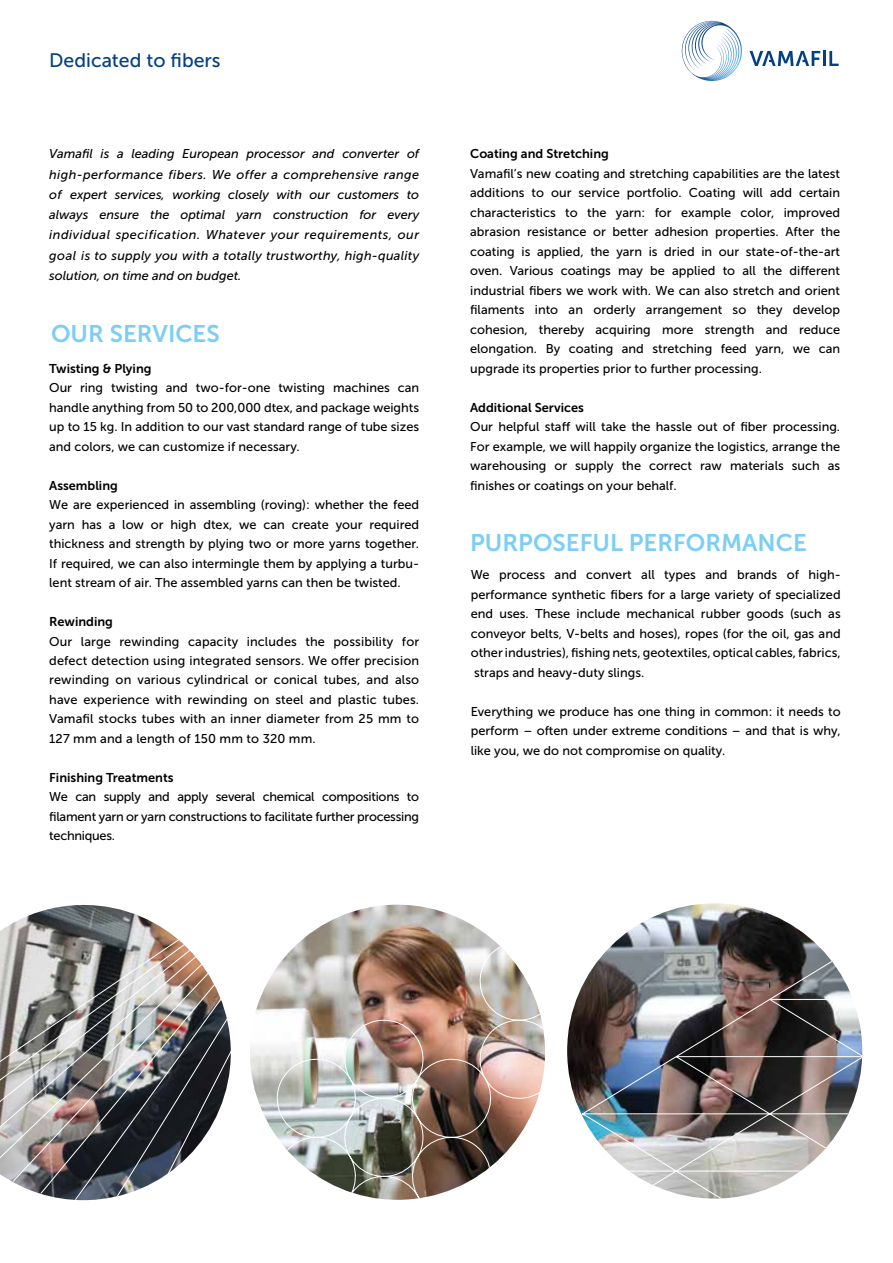
<style>
.page{position:relative;width:893px;height:1263px;background:#fff}
.page>*{position:absolute;margin:0;border:0;box-sizing:border-box;transform-origin:0 0}
.t1{font:24px "Museo Sans 700";color:#7ccef5}
.t2{font:19.5px "Museo Sans 500";color:#023f87}
.t3{font:12.75px/19.5px "Museo Sans 500";color:#000;text-align:justify}
.t4{font:italic 12.75px/20.2px "Museo Sans 500";letter-spacing:.02em;color:#000;text-align:justify}
.t5{font:12.75px "Museo Sans 700";color:#000}
</style>
<div class="page">
<img style="left:567px;top:903px;width:295px;height:295px">
<img style="left:250px;top:905px;width:295px;height:295px">
<img style="left:0;top:905px;width:231px;height:295px">
<svg style="left:682px;top:21px;width:60px;height:60px"></svg>
<hr style="left:823px;top:51px;width:3px;height:15px;background:#023f87">
<svg style="left:829px;top:51px;width:10px;height:15px"></svg>
<svg style="left:749px;top:51px;width:71px;height:15px"></svg>
<h2 class="t2" style="left:49px;top:49px;width:173px">Dedicated to fibers</h2>
<p class="t4" style="left:49px;top:144px;width:371px">Vamafil is a leading European processor and converter of high-performance fibers. We offer a comprehensive range of expert services, working closely with our customers to always ensure the optimal yarn construction for every individual specification. Whatever your requirements, our goal is to supply you with a totally trustworthy, high-quality solution, on time and on budget.</p>
<h1 class="t1" style="left:51px;top:320px;width:170px">OUR SERVICES</h1>
<p class="t5" style="left:49px;top:361px;width:104px">Twisting &amp; Plying</p>
<p class="t3" style="left:49px;top:378px;width:371px">Our ring twisting and two-for-one twisting machines can handle anything from 50 to 200,000 dtex, and package weights up to 15 kg. In addition to our vast standard range of tube sizes and colors, we can customize if necessary.</p>
<p class="t5" style="left:49px;top:478px;width:70px">Assembling</p>
<p class="t3" style="left:49px;top:495px;width:371px">We are experienced in assembling (roving): whether the feed yarn has a low or high dtex, we can create your required thickness and strength by plying two or more yarns together.<br>If required, we can also intermingle them by applying a turbu&shy;lent stream of air. The assembled yarns can then be twisted.</p>
<p class="t5" style="left:49px;top:614px;width:65px">Rewinding</p>
<p class="t3" style="left:49px;top:631px;width:371px">Our large rewinding capacity includes the possibility for defect detection using integrated sensors. We offer precision rewinding on various cylindrical or conical tubes, and also have experience with rewinding on steel and plastic tubes.<br>Vamafil stocks tubes with an inner diameter from 25 mm to 127 mm and a length of 150 mm to 320 mm.</p>
<p class="t5" style="left:49px;top:770px;width:126px">Finishing Treatments</p>
<p class="t3" style="left:49px;top:787px;width:371px">We can supply and apply several chemical compositions to filament yarn or yarn constructions to facilitate further processing techniques.</p>
<p class="t5" style="left:470px;top:147px;width:140px">Coating and Stretching</p>
<p class="t3" style="left:470px;top:164px;width:371px">Vamafil’s new coating and stretching capabilities are the latest additions to our service portfolio. Coating will add certain characteristics to the yarn: for example color, improved abrasion resistance or better adhesion properties. After the coating is applied, the yarn is dried in our state-of-the-art oven. Various coatings may be applied to all the different industrial fibers we work with. We can also stretch and orient filaments into an orderly arrangement so they develop cohesion, thereby acquiring more strength and reduce elongation. By coating and stretching feed yarn, we can upgrade its properties prior to further processing.</p>
<p class="t5" style="left:470px;top:400px;width:115px">Additional Services</p>
<p class="t3" style="left:470px;top:417px;width:371px">Our helpful staff will take the hassle out of fiber processing.<br>For example, we will happily organize the logistics, arrange the warehousing or supply the correct raw materials such as finishes or coatings on your behalf.</p>
<h1 class="t1" style="left:470px;top:529px;width:338px">PURPOSEFUL PERFORMANCE</h1>
<p class="t3" style="left:471px;top:565px;width:371px">We process and convert all types and brands of high&shy;performance synthetic fibers for a large variety of specialized end uses. These include mechanical rubber goods (such as conveyor belts, V-belts and hoses), ropes (for the oil, gas and other industries), fishing nets, geotextiles, optical cables, fabrics, straps and heavy-duty slings.</p>
<p class="t3" style="left:471px;top:702px;width:371px">Everything we produce has one thing in common: it needs to perform – often under extreme conditions – and that is why, like you, we do not compromise on quality.</p>
</div>
